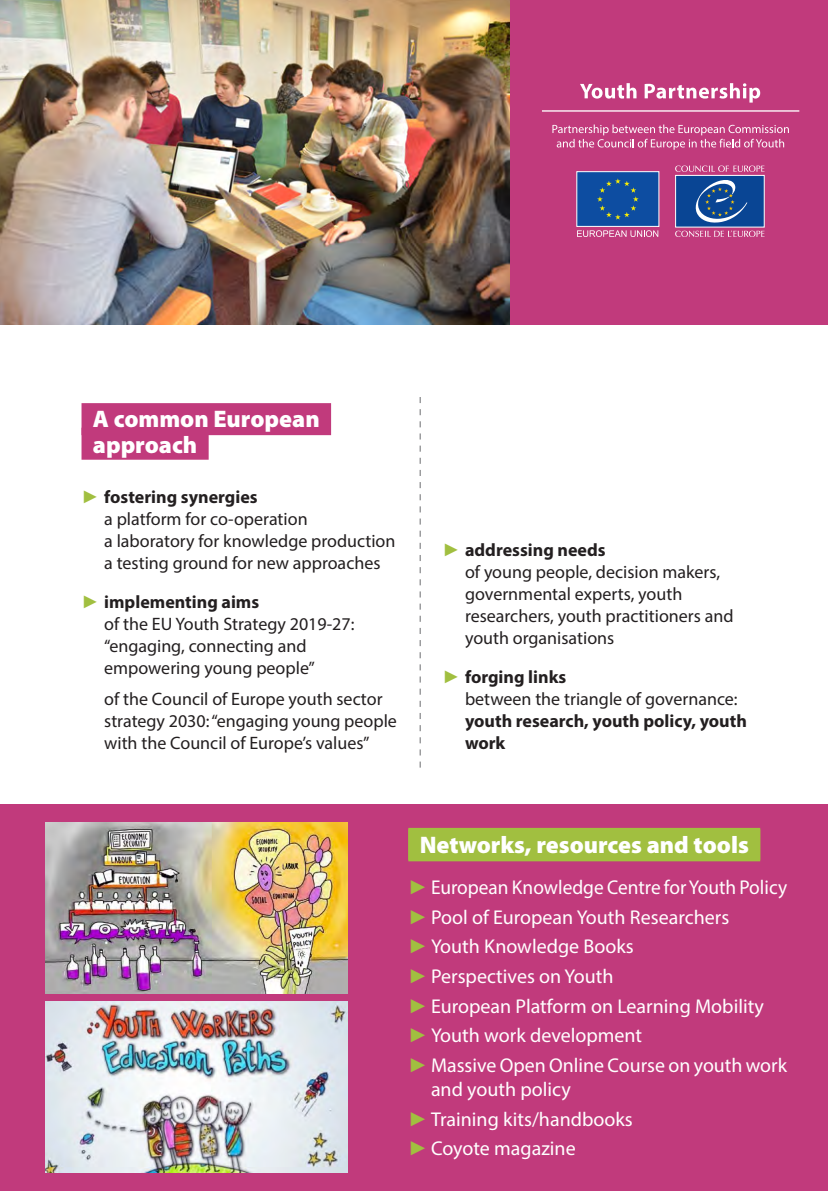
<style>
.page{position:relative;width:828px;height:1191px;background:#fff}
.page>*{position:absolute;margin:0;border:0;box-sizing:border-box;transform-origin:0 0}
.Titre_grisé{font:900 24px/26px "Myriad Pro";color:#fff}
.t1{font:20px/24px "Myriad Pro";color:#fff}
.Énumération_triangle{font:18px/22px "Myriad Pro";color:#231f20}
.t2{font:700 18px/22px "Myriad Pro";color:#231f20}
.s1{font-family:"Arial";color:#a1bf40}
.s2{font-weight:700}
.s3{font-family:"Arial";font-weight:400;color:#a1bf40}
.s4{font-weight:400}
</style>
<div class="page">
<div style="left:508px;top:0;width:320px;height:324px;background:#c13a7c"></div>
<div style="left:0;top:804px;width:828px;height:387px;background:#c13a7c"></div>
<svg style="left:420px;top:397px;width:1px;height:370px"></svg>
<img style="left:0;top:0;width:509px;height:324px">
<div style="left:81px;top:403px;width:250px;height:32px;background:#c13a7c"></div>
<div style="left:81px;top:428px;width:128px;height:32px;background:#c13a7c"></div>
<div style="left:408px;top:829px;width:352px;height:32px;background:#a1bf40"></div>
<div style="left:408px;top:828px;width:352px;height:32px;background:#a1bf40"></div>
<img style="left:45px;top:1001px;width:303px;height:171px">
<img style="left:45px;top:822px;width:303px;height:171px">
<svg style="left:675px;top:165px;width:89px;height:7px"></svg>
<svg style="left:675px;top:230px;width:89px;height:7px"></svg>
<div style="left:675px;top:175px;width:89px;height:52px;background:#094594;border:1px solid #fff"></div>
<svg style="left:695px;top:180px;width:52px;height:43px"></svg>
<svg style="left:577px;top:230px;width:81px;height:7px"></svg>
<div style="left:576px;top:171px;width:83px;height:56px;background:#0d4da1;border:1px solid #fff"></div>
<svg style="left:597px;top:178px;width:41px;height:42px"></svg>
<svg style="left:580px;top:83px;width:56px;height:16px"></svg>
<svg style="left:644px;top:83px;width:116px;height:20px"></svg>
<svg style="left:552px;top:124px;width:237px;height:26px"></svg>
<hr style="left:542px;top:110px;width:257px;height:2px;background:#fff">
<p class="Titre_grisé" style="left:93px;top:404px;width:228px">A common European approach</p>
<p class="Énumération_triangle" style="left:104px;top:486px;width:293px;text-indent:-23px"><span class="s1">►</span> <span class="s2">fostering synergies<br></span>a platform for co-operation<br>a laboratory for knowledge production a testing ground for new approaches</p>
<p class="Énumération_triangle" style="left:104px;top:591px;width:252px;text-indent:-23px"><span class="s1">►</span> <span class="s2">implementing aims<br></span>of the EU Youth Strategy 2019-27: “engaging, connecting and empowering young people”</p>
<p class="Énumération_triangle" style="left:104px;top:687px;width:294px">of the Council of Europe youth sector strategy 2030: “engaging young people with the Council of Europe’s values”</p>
<p class="Énumération_triangle" style="left:465px;top:538px;width:270px;text-indent:-23px"><span class="s1">►</span> <span class="s2">addressing needs<br></span>of young people, decision makers, governmental experts, youth researchers, youth practitioners and youth organisations</p>
<p class="t2" style="left:465px;top:665px;width:283px;text-indent:-23px"><span class="s3">►</span> forging links<br><span class="s4">between the triangle of governance: </span>youth research, youth policy, youth work</p>
<p class="Titre_grisé" style="left:420px;top:830px;width:331px">Networks, resources and tools</p>
<p class="t1" style="left:408px;top:875px;width:380px"><span class="s1">►</span>European Knowledge Centre for Youth Policy</p>
<p class="t1" style="left:408px;top:904px;width:322px"><span class="s1">►</span>Pool of European Youth Researchers</p>
<p class="t1" style="left:408px;top:934px;width:227px"><span class="s1">►</span>Youth Knowledge Books</p>
<p class="t1" style="left:408px;top:964px;width:207px"><span class="s1">►</span>Perspectives on Youth</p>
<p class="t1" style="left:408px;top:993px;width:357px"><span class="s1">►</span>European Platform on Learning Mobility</p>
<p class="t1" style="left:408px;top:1023px;width:235px"><span class="s1">►</span>Youth work development</p>
<p class="t1" style="left:431px;top:1053px;width:357px;text-indent:-23px"><span class="s1">►</span>Massive Open Online Course on youth work and youth policy</p>
<p class="t1" style="left:408px;top:1106px;width:226px"><span class="s1">►</span>Training kits/handbooks</p>
<p class="t1" style="left:408px;top:1136px;width:169px"><span class="s1">►</span>Coyote magazine</p>
</div>
